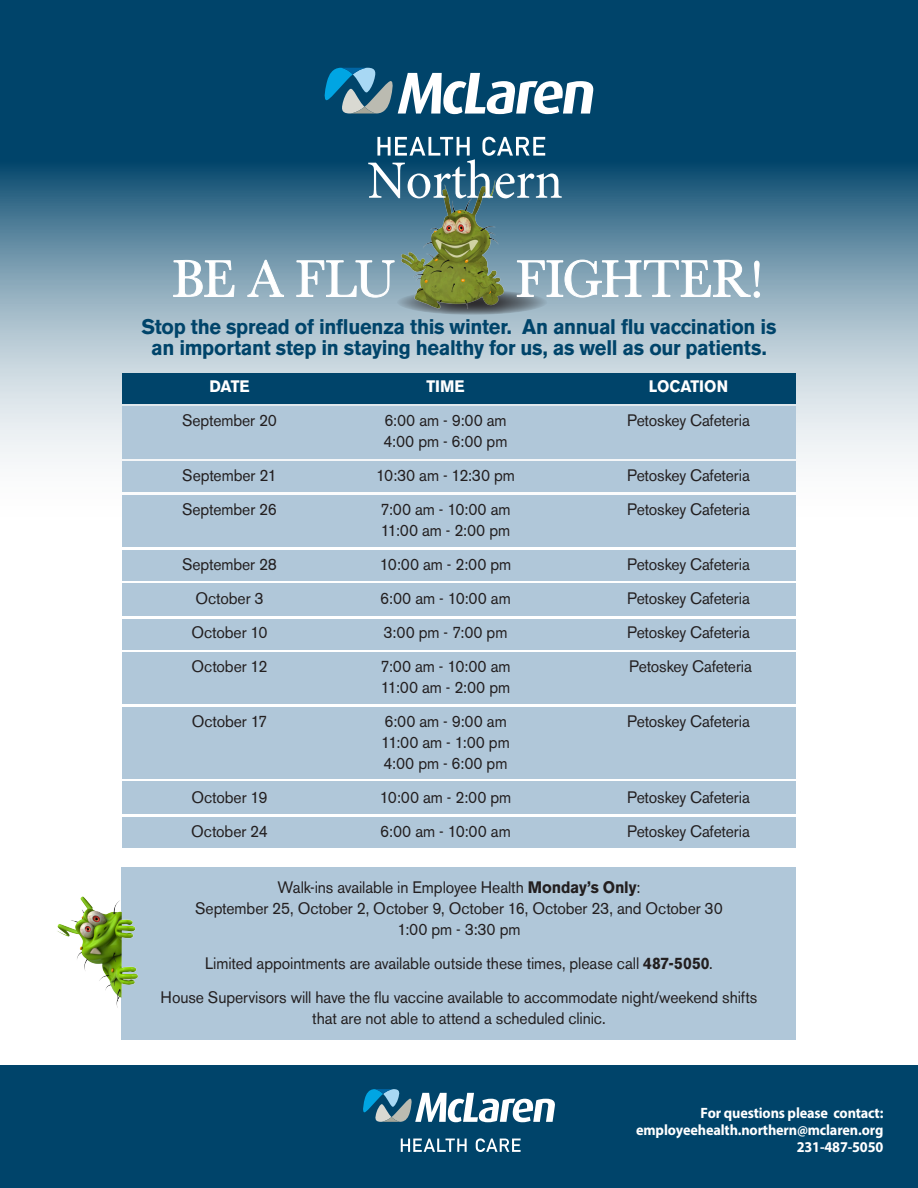
<style>
.page{position:relative;width:918px;height:1188px;background:#fff}
.page>*{position:absolute;margin:0;border:0;box-sizing:border-box;transform-origin:0 0}
.HEADLINE_REV__32_28{font:54px "Baskerville";color:#fff}
.t1{font:54px "Minion Pro";letter-spacing:-.01em;color:#fff}
.IGH_BODY_REV_10_14{font:700 21px "Akzidenz Grotesk BE";letter-spacing:-.015em;color:#00446a;scale:.95 1}
.IGH_BODY_REV_10_14-2{font:16.5px "Akzidenz Grotesk BE";letter-spacing:-.005em;color:#231f20;scale:.95 1}
.IGH_BODY_REV_10_14-3{font:700 16.5px "Akzidenz Grotesk BE";letter-spacing:-.005em;color:#fff;scale:.95 1}
.t2{font:700 15px/17.1px "Myriad Pro";letter-spacing:-.01em;color:#fff;text-align:right;scale:.95 1}
.s1{font-weight:700}
</style>
<div class="page">
<svg style="left:0;top:0;width:918px;height:462px;background:#4c7b96"></svg>
<div style="left:122px;top:868px;width:674px;height:172px;background:#b0c7d9"></div>
<div style="left:0;top:1065px;width:918px;height:123px;background:#00446a"></div>
<svg style="left:363px;top:1089px;width:192px;height:33px"></svg>
<svg style="left:401px;top:1139px;width:66px;height:13px"></svg>
<svg style="left:476px;top:1138px;width:45px;height:14px"></svg>
<svg style="left:325px;top:68px;width:268px;height:46px"></svg>
<svg style="left:377px;top:137px;width:93px;height:19px"></svg>
<svg style="left:482px;top:137px;width:63px;height:19px"></svg>
<img style="left:57px;top:895px;width:81px;height:114px">
<svg style="left:397px;top:290px;width:150px;height:25px"></svg>
<svg style="left:173px;top:260px;width:62px;height:37px;background:#9eb7c6"></svg>
<svg style="left:247px;top:259px;width:37px;height:38px"></svg>
<svg style="left:296px;top:260px;width:99px;height:38px;background:#98b3c2"></svg>
<svg style="left:516px;top:259px;width:245px;height:39px;background:#99b3c2"></svg>
<img style="left:401px;top:178px;width:104px;height:132px">
<div style="left:122px;top:373px;width:674px;height:30px;background:#00446a"></div>
<div style="left:122px;top:406px;width:674px;height:53px;background:#b0c7d9"></div>
<div style="left:122px;top:583px;width:674px;height:33px;background:#b0c7d9"></div>
<div style="left:122px;top:781px;width:674px;height:33px;background:#b0c7d9"></div>
<div style="left:122px;top:462px;width:674px;height:30px;background:#b0c7d9"></div>
<div style="left:122px;top:619px;width:674px;height:31px;background:#b0c7d9"></div>
<div style="left:122px;top:817px;width:674px;height:31px;background:#b0c7d9"></div>
<div style="left:122px;top:550px;width:674px;height:30px;background:#b0c7d9"></div>
<div style="left:122px;top:707px;width:674px;height:71px;background:#b0c7d9"></div>
<div style="left:122px;top:495px;width:674px;height:52px;background:#b0c7d9"></div>
<div style="left:122px;top:653px;width:674px;height:51px;background:#b0c7d9"></div>
<h1 class="t1" style="left:367px;top:144px;width:197px">Northern</h1>
<p class="HEADLINE_REV__32_28" style="left:172px;top:247px;width:224px">BE A FLU</p>
<p class="HEADLINE_REV__32_28" style="left:516px;top:247px;width:249px">FIGHTER!</p>
<p class="IGH_BODY_REV_10_14" style="left:141px;top:314px;width:670px">Stop the spread of influenza this winter. An annual flu vaccination is</p>
<p class="IGH_BODY_REV_10_14" style="left:151px;top:335px;width:649px">an important step in staying healthy for us, as well as our patients.</p>
<p class="IGH_BODY_REV_10_14-3" style="left:210px;top:377px;width:44px">DATE</p>
<p class="IGH_BODY_REV_10_14-3" style="left:426px;top:377px;width:42px">TIME</p>
<p class="IGH_BODY_REV_10_14-3" style="left:649px;top:377px;width:85px">LOCATION</p>
<p class="IGH_BODY_REV_10_14-2" style="left:182px;top:410px;width:102px">September 20</p>
<p class="IGH_BODY_REV_10_14-2" style="left:384px;top:410px;width:130px">6:00 am - 9:00 am</p>
<p class="IGH_BODY_REV_10_14-2" style="left:627px;top:410px;width:131px">Petoskey Cafeteria</p>
<p class="IGH_BODY_REV_10_14-2" style="left:384px;top:431px;width:132px">4:00 pm - 6:00 pm</p>
<p class="IGH_BODY_REV_10_14-2" style="left:182px;top:465px;width:101px">September 21</p>
<p class="IGH_BODY_REV_10_14-2" style="left:376px;top:465px;width:148px">10:30 am - 12:30 pm</p>
<p class="IGH_BODY_REV_10_14-2" style="left:627px;top:465px;width:131px">Petoskey Cafeteria</p>
<p class="IGH_BODY_REV_10_14-2" style="left:182px;top:499px;width:101px">September 26</p>
<p class="IGH_BODY_REV_10_14-2" style="left:381px;top:499px;width:138px">7:00 am - 10:00 am</p>
<p class="IGH_BODY_REV_10_14-2" style="left:627px;top:499px;width:131px">Petoskey Cafeteria</p>
<p class="IGH_BODY_REV_10_14-2" style="left:381px;top:520px;width:138px">11:00 am - 2:00 pm</p>
<p class="IGH_BODY_REV_10_14-2" style="left:182px;top:554px;width:102px">September 28</p>
<p class="IGH_BODY_REV_10_14-2" style="left:380px;top:554px;width:140px">10:00 am - 2:00 pm</p>
<p class="IGH_BODY_REV_10_14-2" style="left:627px;top:554px;width:131px">Petoskey Cafeteria</p>
<p class="IGH_BODY_REV_10_14-2" style="left:195px;top:588px;width:73px">October 3</p>
<p class="IGH_BODY_REV_10_14-2" style="left:380px;top:588px;width:139px">6:00 am - 10:00 am</p>
<p class="IGH_BODY_REV_10_14-2" style="left:627px;top:588px;width:131px">Petoskey Cafeteria</p>
<p class="IGH_BODY_REV_10_14-2" style="left:191px;top:622px;width:82px">October 10</p>
<p class="IGH_BODY_REV_10_14-2" style="left:384px;top:622px;width:132px">3:00 pm - 7:00 pm</p>
<p class="IGH_BODY_REV_10_14-2" style="left:627px;top:622px;width:131px">Petoskey Cafeteria</p>
<p class="IGH_BODY_REV_10_14-2" style="left:192px;top:656px;width:82px">October 12</p>
<p class="IGH_BODY_REV_10_14-2" style="left:381px;top:656px;width:138px">7:00 am - 10:00 am</p>
<p class="IGH_BODY_REV_10_14-2" style="left:629px;top:656px;width:131px">Petoskey Cafeteria</p>
<p class="IGH_BODY_REV_10_14-2" style="left:381px;top:677px;width:138px">11:00 am - 2:00 pm</p>
<p class="IGH_BODY_REV_10_14-2" style="left:192px;top:711px;width:81px">October 17</p>
<p class="IGH_BODY_REV_10_14-2" style="left:384px;top:711px;width:130px">6:00 am - 9:00 am</p>
<p class="IGH_BODY_REV_10_14-2" style="left:627px;top:711px;width:131px">Petoskey Cafeteria</p>
<p class="IGH_BODY_REV_10_14-2" style="left:381px;top:732px;width:137px">11:00 am - 1:00 pm</p>
<p class="IGH_BODY_REV_10_14-2" style="left:384px;top:753px;width:132px">4:00 pm - 6:00 pm</p>
<p class="IGH_BODY_REV_10_14-2" style="left:191px;top:787px;width:82px">October 19</p>
<p class="IGH_BODY_REV_10_14-2" style="left:380px;top:787px;width:140px">10:00 am - 2:00 pm</p>
<p class="IGH_BODY_REV_10_14-2" style="left:627px;top:787px;width:131px">Petoskey Cafeteria</p>
<p class="IGH_BODY_REV_10_14-2" style="left:191px;top:821px;width:82px">October 24</p>
<p class="IGH_BODY_REV_10_14-2" style="left:380px;top:821px;width:139px">6:00 am - 10:00 am</p>
<p class="IGH_BODY_REV_10_14-2" style="left:627px;top:821px;width:131px">Petoskey Cafeteria</p>
<p class="IGH_BODY_REV_10_14-2" style="left:278px;top:877px;width:383px">Walk-ins available in Employee Health <span class="s1">Monday’s Only</span>:</p>
<p class="IGH_BODY_REV_10_14-2" style="left:195px;top:898px;width:557px">September 25, October 2, October 9, October 16, October 23, and October 30</p>
<p class="IGH_BODY_REV_10_14-2" style="left:397px;top:919px;width:131px">1:00 pm - 3:30 pm</p>
<p class="IGH_BODY_REV_10_14-2" style="left:205px;top:953px;width:536px">Limited appointments are available outside these times, please call <span class="s1">487-5050</span>.</p>
<p class="IGH_BODY_REV_10_14-2" style="left:161px;top:987px;width:630px">House Supervisors will have the flu vaccine available to accommodate night/weekend shifts</p>
<p class="IGH_BODY_REV_10_14-2" style="left:312px;top:1008px;width:310px">that are not able to attend a scheduled clinic.</p>
<p class="t2" style="left:636px;top:1104px;width:262px">For questions please contact: employeehealth.northern@mclaren.org<br>231-487-5050</p>
</div>
